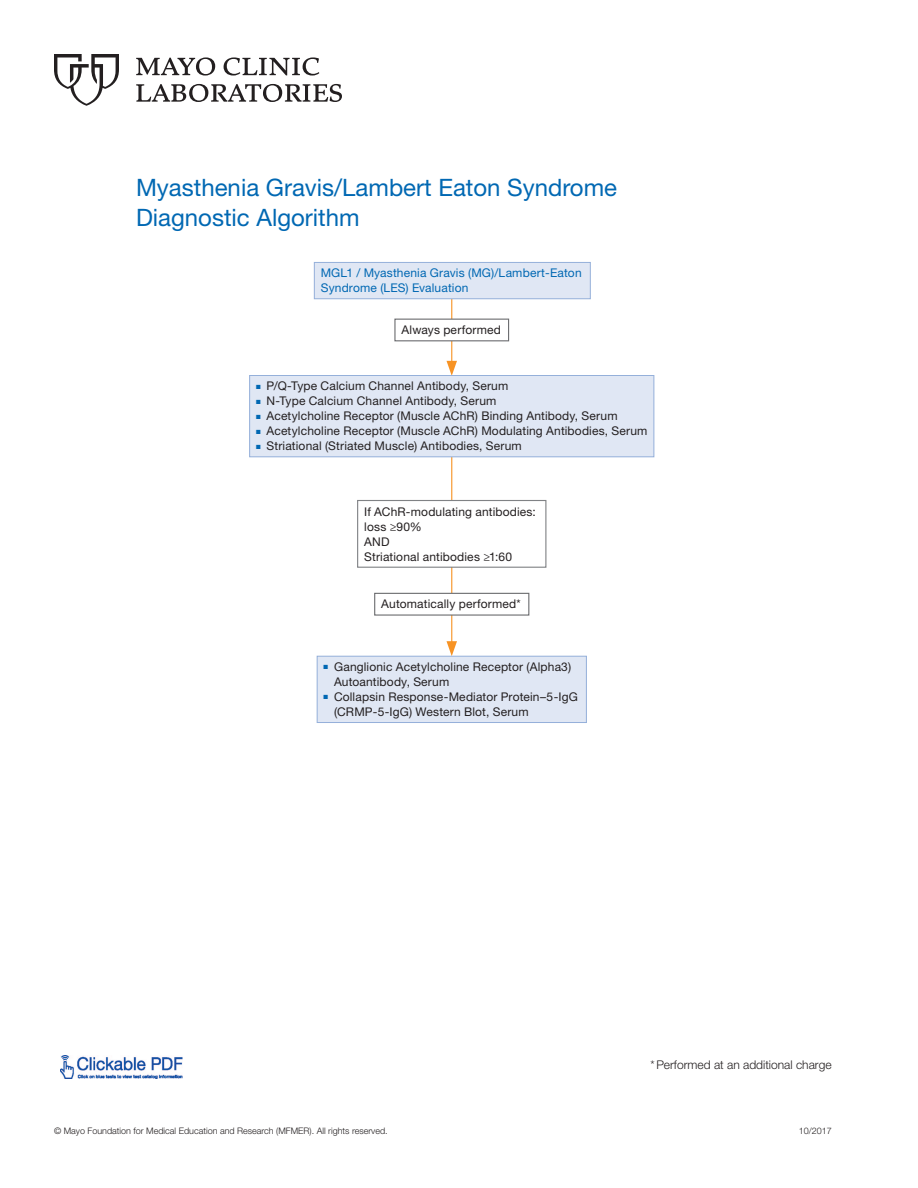
<style>
.page{position:relative;width:918px;height:1188px;background:#fff}
.page>*{position:absolute;margin:0;border:0;box-sizing:border-box;transform-origin:0 0}
.t1{font:24px/30px "Helvetica Neue LT Std";color:#0168b3}
.t2{font:12px/15px "Helvetica Neue LT Std";letter-spacing:.015em;color:#231f20}
.t3{font:12px/15px "Helvetica Neue LT Std";letter-spacing:.015em;color:#0168b3}
.t4{font:300 12px "Helvetica Neue LT Std";color:#231f20}
.t5{font:300 9px "Helvetica Neue LT Std";color:#231f20}
</style>
<div class="page">
<svg style="left:54px;top:54px;width:65px;height:52px"></svg>
<svg style="left:136px;top:84px;width:206px;height:18px"></svg>
<svg style="left:136px;top:57px;width:183px;height:19px"></svg>
<svg style="left:447px;top:641px;width:10px;height:15px"></svg>
<hr style="left:451px;top:428px;width:1px;height:101px;background:#f79324">
<hr style="left:451px;top:557px;width:1px;height:85px;background:#f79324">
<svg style="left:447px;top:361px;width:10px;height:14px"></svg>
<hr style="left:451px;top:277px;width:1px;height:85px;background:#f79324">
<div style="left:250px;top:376px;width:404px;height:81px;background:#e0e7f4"></div>
<div style="left:249px;top:375px;width:405px;height:82px;border:1px solid #95b0da"></div>
<div style="left:317px;top:656px;width:269px;height:67px;background:#e0e7f4"></div>
<div style="left:317px;top:656px;width:270px;height:67px;border:1px solid #95b0da"></div>
<div style="left:314px;top:262px;width:276px;height:37px;background:#e0e7f4"></div>
<div style="left:314px;top:262px;width:277px;height:37px;border:1px solid #95b0da"></div>
<div style="left:357px;top:500px;width:189px;height:68px;border:1px solid #808285"></div>
<div style="left:395px;top:319px;width:114px;height:22px;background:#fff"></div>
<div style="left:394px;top:319px;width:115px;height:22px;border:1px solid #6c6d70"></div>
<div style="left:375px;top:593px;width:154px;height:22px;background:#fff"></div>
<div style="left:374px;top:593px;width:155px;height:23px;border:1px solid #6c6d70"></div>
<img style="left:61px;top:1055px;width:121px;height:24px">
<h1 class="t1" style="left:136px;top:173px;width:483px">Myasthenia Gravis/Lambert Eaton Syndrome<br>Diagnostic Algorithm</h1>
<p class="t3" style="left:321px;top:265px;width:262px">MGL1 / Myasthenia Gravis (MG)/Lambert-Eaton<br>Syndrome (LES) Evaluation</p>
<p class="t2" style="left:402px;top:322px;width:101px">Always performed</p>
<p class="t2" style="left:256px;top:379px;width:254px"><sup>■</sup> P/Q-Type Calcium Channel Antibody, Serum</p>
<p class="t2" style="left:256px;top:394px;width:242px"><sup>■</sup> N-Type Calcium Channel Antibody, Serum</p>
<p class="t2" style="left:256px;top:409px;width:363px"><sup>■</sup> Acetylcholine Receptor (Muscle AChR) Binding Antibody, Serum</p>
<p class="t2" style="left:256px;top:424px;width:393px"><sup>■</sup> Acetylcholine Receptor (Muscle AChR) Modulating Antibodies, Serum</p>
<p class="t2" style="left:256px;top:439px;width:267px"><sup>■</sup> Striational (Striated Muscle) Antibodies, Serum</p>
<p class="t2" style="left:364px;top:504px;width:173px">If AChR-modulating antibodies: loss ≥90%<br>AND<br>Striational antibodies ≥1:60</p>
<p class="t2" style="left:381px;top:597px;width:141px">Automatically performed*</p>
<p class="t2" style="left:334px;top:659px;width:239px;text-indent:-10px"><sup>■</sup> Ganglionic Acetylcholine Receptor (Alpha3)<br>Autoantibody, Serum</p>
<p class="t2" style="left:334px;top:689px;width:246px;text-indent:-10px"><sup>■</sup> Collapsin Response-Mediator Protein–5-IgG (CRMP-5-IgG) Western Blot, Serum</p>
<p class="t4" style="left:650px;top:1058px;width:183px">* Performed at an additional charge</p>
<p class="t5" style="left:54px;top:1125px;width:335px">© Mayo Foundation for Medical Education and Research (MFMER). All rights reserved.</p>
<p class="t5" style="left:799px;top:1125px;width:35px">10/2017</p>
</div>
